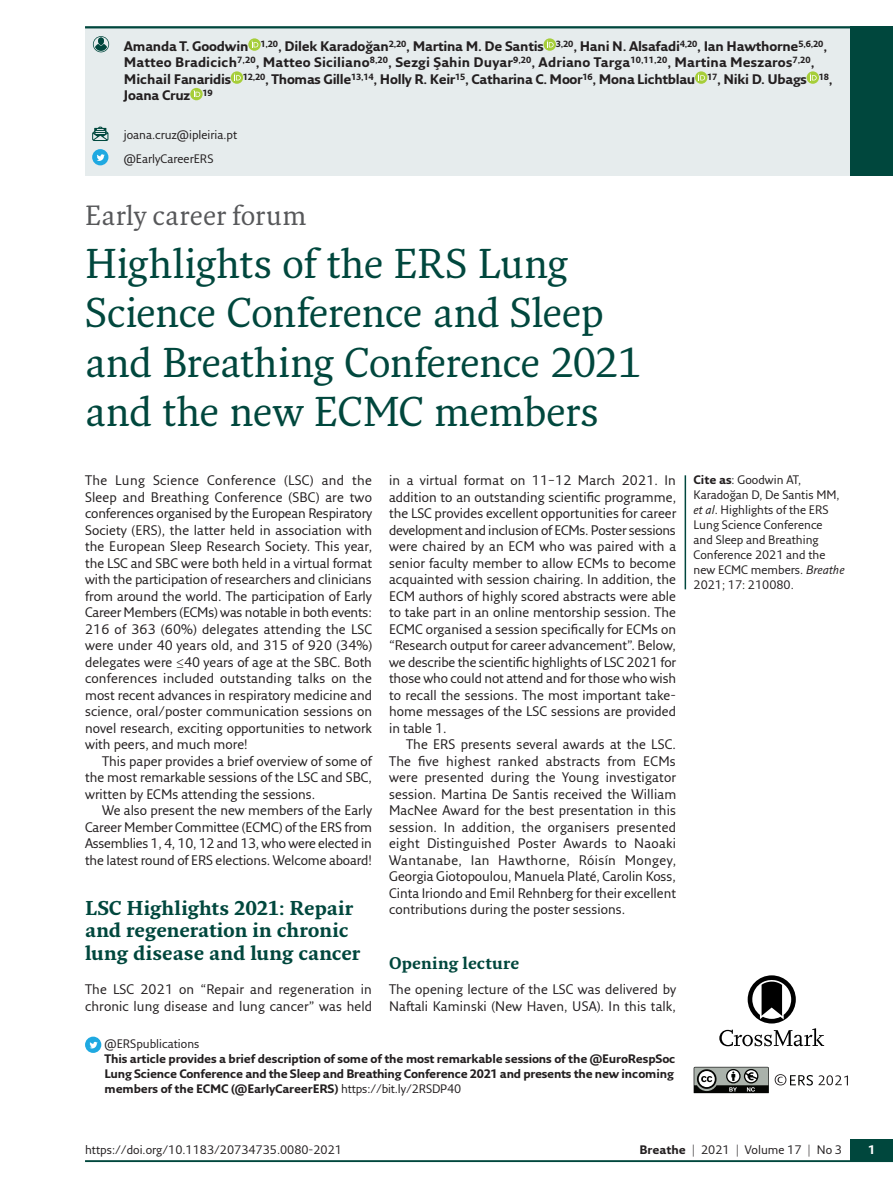
<style>
.page{position:relative;width:893px;height:1191px;background:#fff}
.page>*{position:absolute;margin:0;border:0;box-sizing:border-box;transform-origin:0 0}
.t1{font:40.5px/49.5px "Fresco Pro";letter-spacing:-.015em;color:#00473d}
.t2{font:27px "Fresco Pro";letter-spacing:.01em;color:#57585a}
.t3{font:700 19.5px/22.5px "Fresco Std";letter-spacing:-.005em;color:#00473d}
.t4{font:700 16.5px "Fresco Std";letter-spacing:.005em;color:#00473d}
.t5{font:13.5px/16.5px "Fresco Sans Pro";color:#231f20;text-align:justify}
.t6{font:700 13.5px/16.5px "Fresco Sans Pro";letter-spacing:-.015em;color:#231f20}
.t7{font:12px/15px "Fresco Sans Pro";color:#231f20}
.t8{font:700 12px/15px "Fresco Sans Pro";letter-spacing:-.01em;color:#231f20}
.t9{font:700 12px "Fresco Sans Pro";color:#fff}
.s1{font-weight:400}
.s2{font-weight:700}
.s3{font-style:italic}
</style>
<div class="page">
<svg style="left:694px;top:1066px;width:75px;height:27px;background:#777a77"></svg>
<svg style="left:775px;top:1074px;width:73px;height:11px"></svg>
<hr style="left:85px;top:1160px;width:808px;height:2px;background:#00473d">
<div style="left:850px;top:1138px;width:43px;height:23px;background:#00473d"></div>
<svg style="left:719px;top:975px;width:105px;height:71px"></svg>
<div style="left:85px;top:26px;width:808px;height:149px;background:#e6eced"></div>
<div style="left:850px;top:26px;width:43px;height:149px;background:#00473d"></div>
<svg style="left:93px;top:36px;width:16px;height:16px"></svg>
<svg style="left:85px;top:1036px;width:16px;height:17px"></svg>
<svg style="left:89px;top:1041px;width:9px;height:7px"></svg>
<hr style="left:85px;top:26px;width:808px;height:2px;background:#00473d">
<div style="left:92px;top:149px;width:16px;height:16px;background:#1fa9e1;border-radius:50%"></div>
<svg style="left:97px;top:154px;width:8px;height:7px"></svg>
<svg style="left:92px;top:126px;width:16px;height:15px"></svg>
<svg style="left:248px;top:38px;width:13px;height:13px"></svg>
<svg style="left:252px;top:41px;width:6px;height:6px"></svg>
<svg style="left:544px;top:38px;width:12px;height:13px"></svg>
<svg style="left:547px;top:41px;width:7px;height:6px"></svg>
<svg style="left:231px;top:71px;width:12px;height:13px"></svg>
<svg style="left:234px;top:74px;width:7px;height:6px"></svg>
<svg style="left:695px;top:71px;width:12px;height:13px"></svg>
<svg style="left:698px;top:74px;width:7px;height:6px"></svg>
<svg style="left:807px;top:71px;width:12px;height:13px"></svg>
<svg style="left:810px;top:74px;width:7px;height:6px"></svg>
<svg style="left:190px;top:88px;width:13px;height:12px"></svg>
<svg style="left:194px;top:90px;width:6px;height:7px"></svg>
<hr style="left:685px;top:475px;width:1px;height:114px;background:#00473d">
<p class="t6" style="left:124px;top:37px;width:710px">Amanda T. Goodwin <sup>1,20</sup>, Dilek Karadoğan<sup>2,20</sup>, Martina M. De Santis <sup>3,20</sup>, Hani N. Alsafadi<sup>4,20</sup>, Ian Hawthorne<sup>5,6,20</sup>, Matteo Bradicich<sup>7,20</sup>, Matteo Siciliano<sup>8,20</sup>, Sezgi Şahin Duyar<sup>9,20</sup>, Adriano Targa<sup>10,11,20</sup>, Martina Meszaros<sup>7,20</sup>, Michail Fanaridis <sup>12,20</sup>, Thomas Gille<sup>13,14</sup>, Holly R. Keir<sup>15</sup>, Catharina C. Moor<sup>16</sup>, Mona Lichtblau <sup>17</sup>, Niki D. Ubags <sup>18</sup>, Joana Cruz <sup>19</sup></p>
<p class="t7" style="left:124px;top:127px;width:115px">joana.cruz@ipleiria.pt</p>
<p class="t7" style="left:124px;top:150px;width:91px">@EarlyCareerERS</p>
<h2 class="t2" style="left:85px;top:198px;width:223px">Early career forum</h2>
<h1 class="t1" style="left:85px;top:237px;width:558px">Highlights of the ERS Lung<br>Science Conference and Sleep and Breathing Conference 2021 and the new ECMC members</h1>
<p class="t5" style="left:85px;top:472px;width:289px">The Lung Science Conference (LSC) and the Sleep and Breathing Conference (SBC) are two conferences organised by the European Respiratory Society (ERS), the latter held in association with the European Sleep Research Society. This year, the LSC and SBC were both held in a virtual format with the participation of researchers and clinicians from around the world. The participation of Early Career Members (ECMs) was notable in both events:<br>216 of 363 (60%) delegates attending the LSC were under 40 years old, and 315 of 920 (34%) delegates were ≤40 years of age at the SBC. Both conferences included outstanding talks on the most recent advances in respiratory medicine and science, oral/poster communication sessions on novel research, exciting opportunities to network with peers, and much more!</p>
<p class="t5" style="left:85px;top:752px;width:289px;text-indent:17px">This paper provides a brief overview of some of the most remarkable sessions of the LSC and SBC, written by ECMs attending the sessions.</p>
<p class="t5" style="left:85px;top:802px;width:289px;text-indent:17px">We also present the new members of the Early Career Member Committee (ECMC) of the ERS from Assemblies 1, 4, 10, 12 and 13, who were elected in the latest round of ERS elections. Welcome aboard!</p>
<h3 class="t3" style="left:85px;top:896px;width:277px">LSC Highlights 2021: Repair and regeneration in chronic lung disease and lung cancer</h3>
<p class="t5" style="left:85px;top:980px;width:289px">The LSC 2021 on “Repair and regeneration in chronic lung disease and lung cancer” was held</p>
<p class="t5" style="left:389px;top:472px;width:289px">in a virtual format on 11–12 March 2021. In addition to an outstanding scientific programme, the LSC provides excellent opportunities for career development and inclusion of ECMs. Poster sessions were chaired by an ECM who was paired with a senior faculty member to allow ECMs to become acquainted with session chairing. In addition, the ECM authors of highly scored abstracts were able to take part in an online mentorship session. The ECMC organised a session specifically for ECMs on “Research output for career advancement”. Below, we describe the scientific highlights of LSC 2021 for those who could not attend and for those who wish to recall the sessions. The most important take&shy;home messages of the LSC sessions are provided in table 1.</p>
<p class="t5" style="left:389px;top:736px;width:289px;text-indent:17px">The ERS presents several awards at the LSC.<br>The five highest ranked abstracts from ECMs were presented during the Young investigator session. Martina De Santis received the William MacNee Award for the best presentation in this session. In addition, the organisers presented eight Distinguished Poster Awards to Naoaki Wantanabe, Ian Hawthorne, Róisín Mongey, Georgia Giotopoulou, Manuela Platé, Carolin Koss, Cinta Iriondo and Emil Rehnberg for their excellent contributions during the poster sessions.</p>
<p class="t4" style="left:389px;top:952px;width:132px">Opening lecture</p>
<p class="t5" style="left:389px;top:980px;width:289px">The opening lecture of the LSC was delivered by<br>Naftali Kaminski (New Haven, USA). In this talk,</p>
<p class="t7" style="left:105px;top:1036px;width:96px">@ERSpublications</p>
<p class="t8" style="left:105px;top:1051px;width:572px">This article provides a brief description of some of the most remarkable sessions of the @EuroRespSoc<br>Lung Science Conference and the Sleep and Breathing Conference 2021 and presents the new incoming members of the ECMC (@EarlyCareerERS) <span class="s1">https://bit.ly/2RSDP40</span></p>
<p class="t7" style="left:694px;top:472px;width:152px"><span class="s2">Cite as</span>: Goodwin AT,<br>Karadoğan D, De Santis MM, <span class="s3">et al</span>. Highlights of the ERS<br>Lung Science Conference and Sleep and Breathing<br>Conference 2021 and the new ECMC members. <span class="s3">Breathe<br></span>2021; 17: 210080.</p>
<p class="t7" style="left:85px;top:1142px;width:258px">https://doi.org/10.1183/20734735.0080-2021</p>
<p class="t7" style="left:639px;top:1142px;width:204px"><span class="s2">Breathe</span> | 2021 | Volume 17 | No 3</p>
<p class="t9" style="left:868px;top:1142px;width:9px">1</p>
</div>
